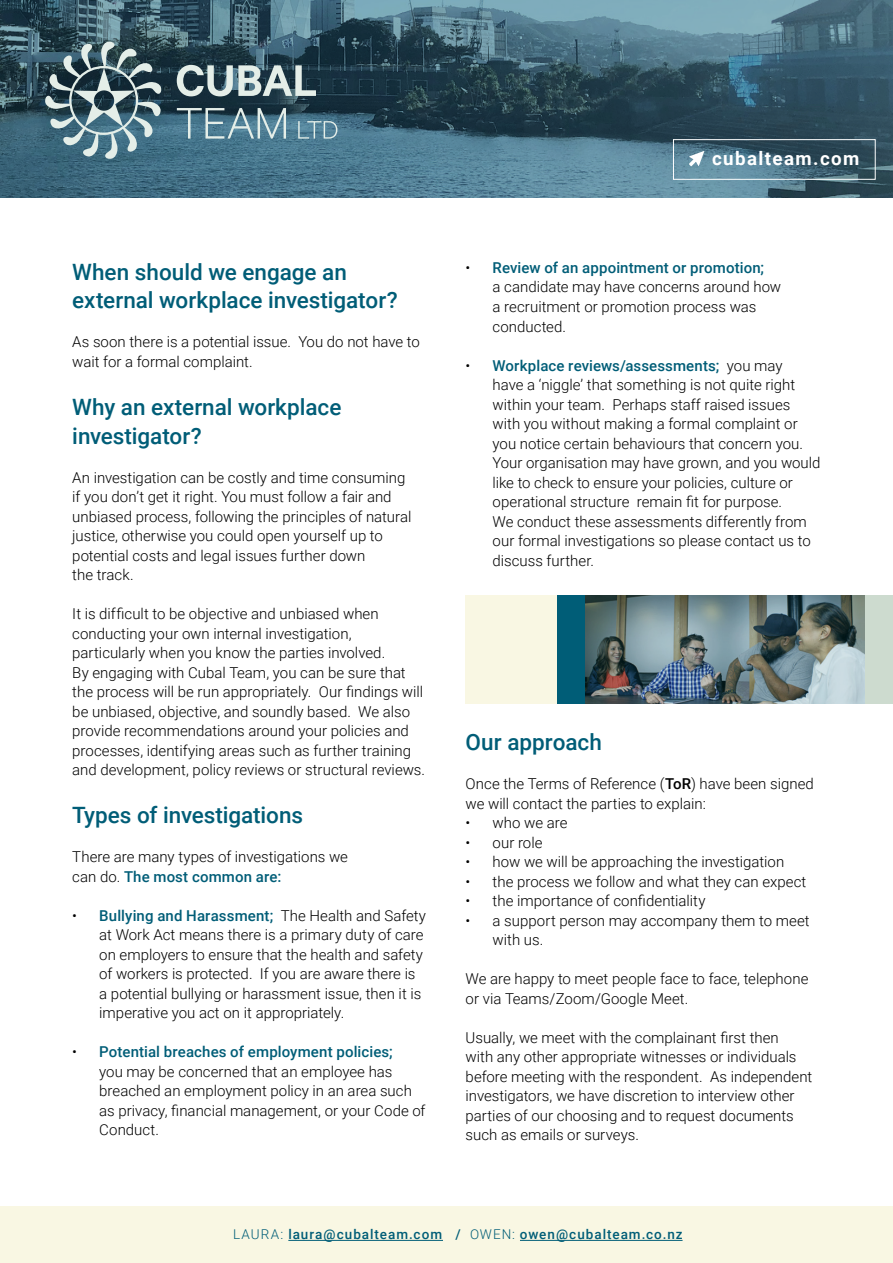
<style>
.page{position:relative;width:893px;height:1263px;background:#fff}
.page>*{position:absolute;margin:0;border:0;box-sizing:border-box;transform-origin:0 0}
.t1{font:500 22.5px/28.5px "Roboto";color:#005d77}
.t2{font:700 18.75px "Roboto";letter-spacing:.075em;color:#fff}
.t3{font:300 15px/19.5px "Roboto";color:#000}
.t4{font:500 13.5px "Roboto";letter-spacing:.075em;color:#005d77}
.s1{font-weight:500;color:#005d77}
.s2{font-weight:500}
.s3{font-weight:300}
</style>
<div class="page">
<svg style="left:0;top:0;width:893px;height:198px;background:#406474"></svg>
<svg style="left:177px;top:108px;width:160px;height:31px;background:#5e8393"></svg>
<svg style="left:177px;top:65px;width:139px;height:31px;background:#7b8e93"></svg>
<svg style="left:45px;top:41px;width:117px;height:118px;background:#5a767f"></svg>
<svg style="left:689px;top:151px;width:15px;height:15px"></svg>
<div style="left:673px;top:139px;width:203px;height:41px;border:1px solid #fff"></div>
<div style="left:0;top:1206px;width:893px;height:57px;background:#f9f7e3"></div>
<hr style="left:288px;top:1240px;width:155px;height:1px;background:#005d77">
<hr style="left:520px;top:1240px;width:163px;height:1px;background:#005d77">
<div style="left:466px;top:595px;width:427px;height:109px;background:#f9f7e3"></div>
<img style="left:585px;top:595px;width:308px;height:109px">
<div style="left:557px;top:595px;width:28px;height:109px;background:#005d77"></div>
<h1 class="t1" style="left:72px;top:257px;width:327px">When should we engage an external workplace investigator?</h1>
<p class="t3" style="left:72px;top:332px;width:349px">As soon there is a potential issue. You do not have to wait for a formal complaint.</p>
<h1 class="t1" style="left:72px;top:392px;width:271px">Why an external workplace investigator?</h1>
<p class="t3" style="left:72px;top:467px;width:341px">An investigation can be costly and time consuming if you don’t get it right. You must follow a fair and unbiased process, following the principles of natural justice, otherwise you could open yourself up to potential costs and legal issues further down<br>the track.</p>
<p class="t3" style="left:72px;top:603px;width:354px">It is difficult to be objective and unbiased when conducting your own internal investigation, particularly when you know the parties involved.<br>By engaging with Cubal Team, you can be sure that the process will be run appropriately. Our findings will be unbiased, objective, and soundly based. We also provide recommendations around your policies and processes, identifying areas such as further training and development, policy reviews or structural reviews.</p>
<h1 class="t1" style="left:72px;top:800px;width:232px">Types of investigations</h1>
<p class="t3" style="left:72px;top:846px;width:277px">There are many types of investigations we can do. <span class="s1">The most common are:</span></p>
<p class="t3" style="left:99px;top:905px;width:328px;text-indent:-27px">• <span class="s1">Bullying and Harassment;</span> The Health and Safety at Work Act means there is a primary duty of care on employers to ensure that the health and safety of workers is protected. If you are aware there is a potential bullying or harassment issue, then it is imperative you act on it appropriately.</p>
<p class="t3" style="left:99px;top:1041px;width:328px;text-indent:-27px">• <span class="s1">Potential breaches of employment policies;<br></span>you may be concerned that an employee has breached an employment policy in an area such as privacy, financial management, or your Code of Conduct.</p>
<p class="t2" style="left:712px;top:145px;width:149px">cubalteam.com</p>
<p class="t3" style="left:493px;top:257px;width:290px;text-indent:-27px">• <span class="s1">Review of an appointment or promotion;<br></span>a candidate may have concerns around how a recruitment or promotion process was conducted.</p>
<p class="t3" style="left:493px;top:355px;width:329px;text-indent:-27px">• <span class="s1">Workplace reviews/assessments;</span> you may<br>have a ‘niggle’ that something is not quite right within your team. Perhaps staff raised issues with you without making a formal complaint or you notice certain behaviours that concern you.<br>Your organisation may have grown, and you would like to check to ensure your policies, culture or operational structure remain fit for purpose.<br>We conduct these assessments differently from our formal investigations so please contact us to discuss further.</p>
<h1 class="t1" style="left:466px;top:727px;width:138px">Our approach</h1>
<p class="t3" style="left:466px;top:773px;width:350px">Once the Terms of Reference (<span class="s2">ToR</span>) have been signed we will contact the parties to explain:</p>
<p class="t3" style="left:466px;top:812px;width:103px">• who we are</p>
<p class="t3" style="left:466px;top:832px;width:78px">• our role</p>
<p class="t3" style="left:466px;top:851px;width:320px">• how we will be approaching the investigation</p>
<p class="t3" style="left:466px;top:871px;width:342px">• the process we follow and what they can expect</p>
<p class="t3" style="left:466px;top:890px;width:241px">• the importance of confidentiality</p>
<p class="t3" style="left:493px;top:910px;width:319px;text-indent:-27px">• a support person may accompany them to meet with us.</p>
<p class="t3" style="left:466px;top:968px;width:344px">We are happy to meet people face to face, telephone or via Teams/Zoom/Google Meet.</p>
<p class="t3" style="left:466px;top:1027px;width:348px">Usually, we meet with the complainant first then<br>with any other appropriate witnesses or individuals before meeting with the respondent. As independent investigators, we have discretion to interview other parties of our choosing and to request documents such as emails or surveys.</p>
<p class="t4" style="left:233px;top:1225px;width:451px"><span class="s3">LAURA:</span> laura@cubalteam.com / <span class="s3">OWEN:</span> owen@cubalteam.co.nz</p>
</div>
